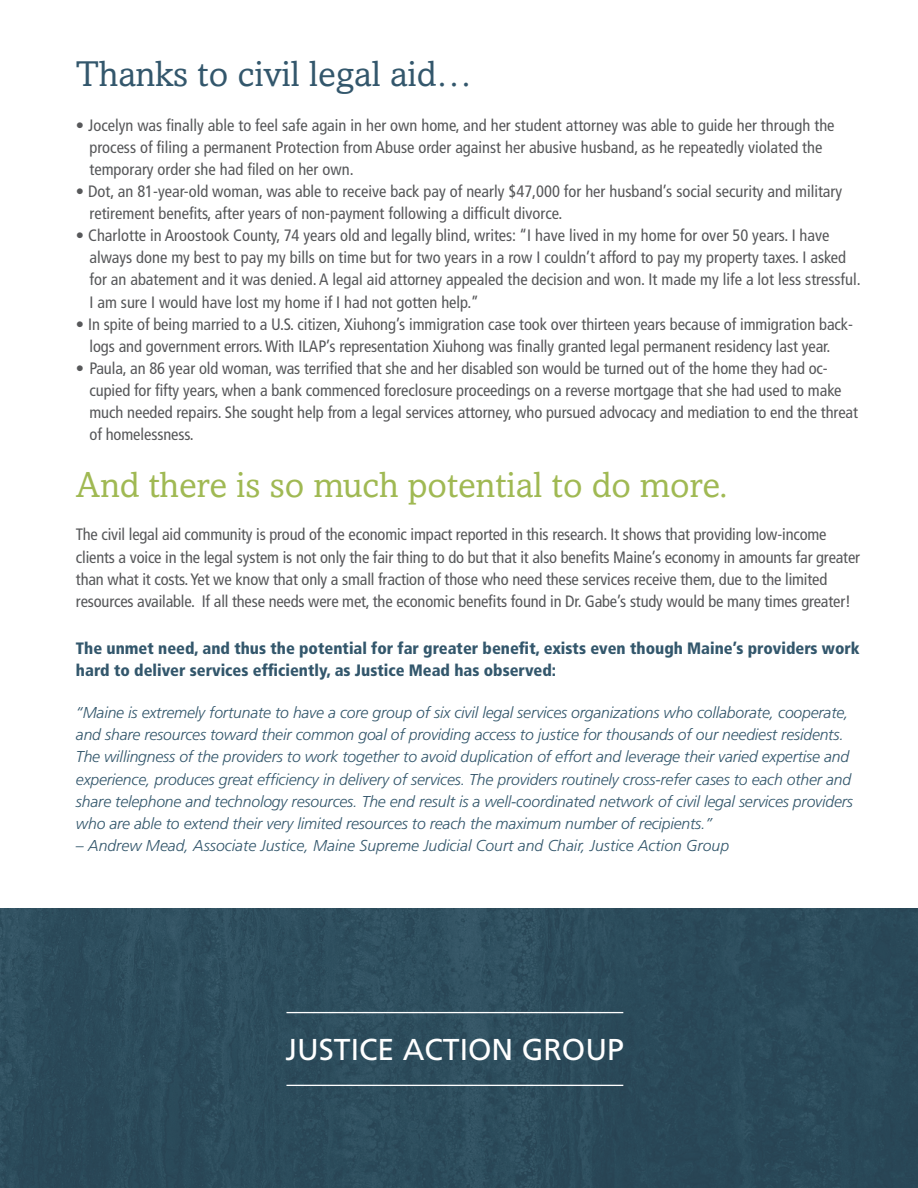
<style>
.page{position:relative;width:918px;height:1188px;background:#fff}
.page>*{position:absolute;margin:0;border:0;box-sizing:border-box;transform-origin:0 0}
.t1{font:36px "Amasis";color:#a0b953}
.t2{font:36px "Amasis";color:#33576c}
.t3{font:30.15px "Frutiger";color:#fff}
.t4{font:condensed 16.5px/22.2px "Frutiger";letter-spacing:-.005em;color:#57585a}
.t5{font:900 condensed 16.5px/22.5px "Frutiger";color:#33576c}
.t6{font:italic 300 15.75px/22.2px "Frutiger";letter-spacing:-.01em;color:#33576c}
</style>
<div class="page">
<div style="left:0;top:908px;width:918px;height:280px;background:#2b4b5b"></div>
<hr style="left:286px;top:1012px;width:337px;height:1px;background:#fff">
<hr style="left:286px;top:1085px;width:337px;height:1px;background:#fff">
<p class="t2" style="left:76px;top:53px;width:398px">Thanks to civil legal aid…</p>
<p class="t4" style="left:89px;top:114px;width:747px;text-indent:-14px">• Jocelyn was finally able to feel safe again in her own home, and her student attorney was able to guide her through the process of filing a permanent Protection from Abuse order against her abusive husband, as he repeatedly violated the temporary order she had filed on her own.</p>
<p class="t4" style="left:89px;top:180px;width:754px;text-indent:-14px">• Dot, an 81-year-old woman, was able to receive back pay of nearly $47,000 for her husband’s social security and military retirement benefits, after years of non-payment following a difficult divorce.</p>
<p class="t4" style="left:89px;top:224px;width:773px;text-indent:-14px">• Charlotte in Aroostook County, 74 years old and legally blind, writes: “I have lived in my home for over 50 years. I have always done my best to pay my bills on time but for two years in a row I couldn’t afford to pay my property taxes. I asked for an abatement and it was denied. A legal aid attorney appealed the decision and won. It made my life a lot less stressful.<br>I am sure I would have lost my home if I had not gotten help.”</p>
<p class="t4" style="left:76px;top:313px;width:779px;text-align:center">• In spite of being married to a U.S. citizen, Xiuhong’s immigration case took over thirteen years because of immigration back&shy;logs and government errors. With ILAP’s representation Xiuhong was finally granted legal permanent residency last year.</p>
<p class="t4" style="left:89px;top:357px;width:770px;text-indent:-14px">• Paula, an 86 year old woman, was terrified that she and her disabled son would be turned out of the home they had oc&shy;cupied for fifty years, when a bank commenced foreclosure proceedings on a reverse mortgage that she had used to make much needed repairs. She sought help from a legal services attorney, who pursued advocacy and mediation to end the threat of homelessness.</p>
<p class="t1" style="left:76px;top:464px;width:653px">And there is so much potential to do more.</p>
<p class="t4" style="left:76px;top:524px;width:786px">The civil legal aid community is proud of the economic impact reported in this research. It shows that providing low-income clients a voice in the legal system is not only the fair thing to do but that it also benefits Maine’s economy in amounts far greater than what it costs. Yet we know that only a small fraction of those who need these services receive them, due to the limited resources available. If all these needs were met, the economic benefits found in Dr. Gabe’s study would be many times greater!</p>
<p class="t5" style="left:76px;top:637px;width:785px">The unmet need, and thus the potential for far greater benefit, exists even though Maine’s providers work hard to deliver services efficiently, as Justice Mead has observed:</p>
<p class="t6" style="left:76px;top:702px;width:779px">“Maine is extremely fortunate to have a core group of six civil legal services organizations who collaborate, cooperate, and share resources toward their common goal of providing access to justice for thousands of our neediest residents.<br>The willingness of the providers to work together to avoid duplication of effort and leverage their varied expertise and experience, produces great efficiency in delivery of services. The providers routinely cross-refer cases to each other and share telephone and technology resources. The end result is a well-coordinated network of civil legal services providers who are able to extend their very limited resources to reach the maximum number of recipients.”</p>
<p class="t6" style="left:76px;top:834px;width:655px">– Andrew Mead, Associate Justice, Maine Supreme Judicial Court and Chair, Justice Action Group</p>
<p class="t3" style="left:285px;top:1032px;width:340px">JUSTICE ACTION GROUP</p>
</div>
